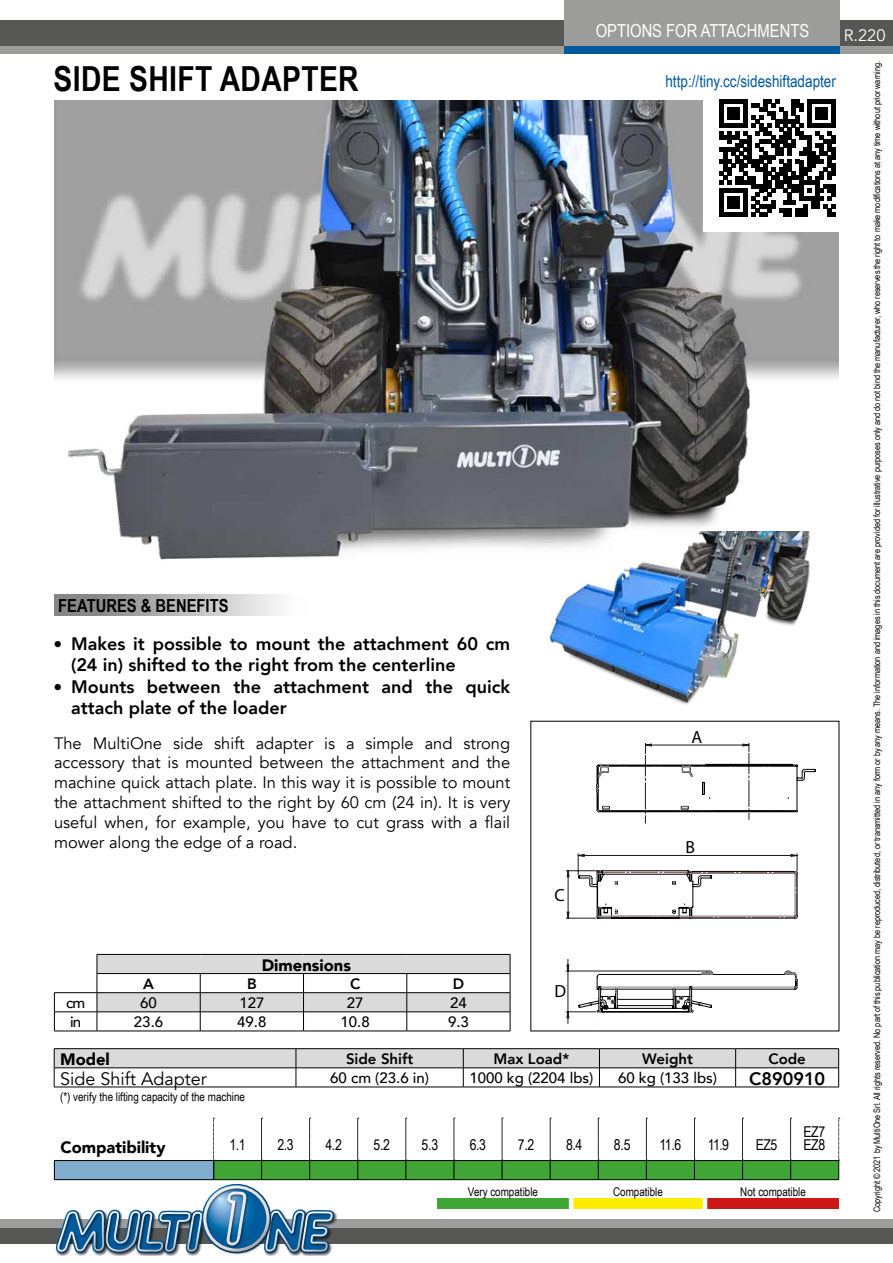
<style>
.page{position:relative;width:893px;height:1263px;background:#fff}
.page>*{position:absolute;margin:0;border:0;box-sizing:border-box;transform-origin:0 0}
.t1{font:700 34.5px "Arial Narrow";letter-spacing:.01em;color:#000}
.t2{font:800 18px/21.6px "Avenir";color:#000}
.t3{font:18px "Arial Narrow";color:#fff}
.t4{font:700 18px "Arial Narrow";color:#000}
.t5{font:18px "Avenir";color:#000}
.t6{font:17.55px "Myriad Pro";color:#000}
.t7{font:16.5px/19.8px "Avenir";color:#000;text-align:justify}
.t8{font:16.5px "Arial Narrow";color:#005a9b}
.t9{font:900 16.5px "Avenir";color:#000}
.t10{font:16.5px "Avenir";color:#fff}
.t11{font:500 15px "Avenir";color:#000}
.t12{font:15px/12.8px "Arial Narrow";letter-spacing:-.03em;color:#000}
.t13{font:800 15px "Avenir";color:#000}
.t14{font:12px "Arial Narrow";color:#000}
.t15{font:9px "Arial Narrow";letter-spacing:-.005em;color:#000}
.s1{font-family:"Tahoma";font-weight:400}
</style>
<div class="page">
<div style="left:0;top:45px;width:893px;height:9px;background:#9d9d9c"></div>
<div style="left:564px;top:45px;width:276px;height:9px;background:#005a9b"></div>
<div style="left:0;top:20px;width:893px;height:25px;background:#575756"></div>
<div style="left:0;top:1219px;width:893px;height:9px;background:#9d9d9c"></div>
<div style="left:0;top:1228px;width:893px;height:16px;background:#575756"></div>
<div style="left:564px;top:0;width:276px;height:45px;background:#9d9d9c"></div>
<img style="left:54px;top:100px;width:785px;height:495px">
<img style="left:530px;top:532px;width:309px;height:173px">
<hr style="left:566px;top:1011px;width:30px;height:1px;background:#191924">
<hr style="left:566px;top:971px;width:142px;height:1px;background:#191924">
<svg style="left:567px;top:959px;width:2px;height:64px"></svg>
<svg style="left:578px;top:970px;width:219px;height:42px"></svg>
<svg style="left:566px;top:743px;width:249px;height:176px"></svg>
<hr style="left:54px;top:1087px;width:242px;height:1px;background:#000">
<hr style="left:296px;top:1087px;width:167px;height:1px;background:#000">
<hr style="left:463px;top:1087px;width:136px;height:1px;background:#000">
<hr style="left:599px;top:1087px;width:137px;height:1px;background:#000">
<hr style="left:736px;top:1087px;width:103px;height:1px;background:#000">
<hr style="left:54px;top:1048px;width:242px;height:1px;background:#000">
<hr style="left:296px;top:1048px;width:167px;height:1px;background:#000">
<hr style="left:463px;top:1048px;width:136px;height:1px;background:#000">
<hr style="left:599px;top:1048px;width:137px;height:1px;background:#000">
<hr style="left:736px;top:1048px;width:103px;height:1px;background:#000">
<svg style="left:54px;top:1049px;width:785px;height:38px"></svg>
<div style="left:54px;top:595px;width:255px;height:21px;background:linear-gradient(to right,#767676,#fff)"></div>
<hr style="left:97px;top:1031px;width:103px;height:1px;background:#000">
<hr style="left:200px;top:1031px;width:103px;height:1px;background:#000">
<hr style="left:303px;top:1031px;width:104px;height:1px;background:#000">
<hr style="left:407px;top:1031px;width:103px;height:1px;background:#000">
<svg style="left:97px;top:954px;width:414px;height:77px"></svg>
<hr style="left:54px;top:992px;width:43px;height:1px;background:#000">
<hr style="left:54px;top:1011px;width:43px;height:1px;background:#000">
<svg style="left:54px;top:993px;width:1px;height:38px"></svg>
<hr style="left:54px;top:1031px;width:43px;height:1px;background:#000">
<svg style="left:54px;top:1118px;width:786px;height:138px"></svg>
<hr style="left:54px;top:1179px;width:160px;height:1px;background:#000">
<hr style="left:569px;top:1184px;width:4px;height:14px;background:#fff">
<hr style="left:703px;top:1184px;width:4px;height:14px;background:#fff">
<div style="left:703px;top:83px;width:149px;height:149px;background:#fff"></div>
<svg style="left:719px;top:100px;width:117px;height:116px"></svg>
<h1 class="t1" style="left:54px;top:53px;width:307px">SIDE SHIFT ADAPTER</h1>
<h2 class="t3" style="left:596px;top:17px;width:215px">OPTIONS FOR ATTACHMENTS</h2>
<h3 class="t8" style="left:665px;top:69px;width:172px">http://tiny.cc/sideshiftadapter</h3>
<h2 class="t4" style="left:58px;top:592px;width:172px">FEATURES &amp; BENEFITS</h2>
<h2 class="t2" style="left:71px;top:632px;width:441px;text-indent:-17px"><span class="s1">•</span> Makes it possible to mount the attachment 60 cm (24 in) shifted to the right from the centerline</h2>
<h2 class="t2" style="left:71px;top:676px;width:441px;text-indent:-17px"><span class="s1">•</span> Mounts between the attachment and the quick attach plate of the loader</h2>
<p class="t7" style="left:54px;top:733px;width:458px">The MultiOne side shift adapter is a simple and strong accessory that is mounted between the attachment and the machine quick attach plate. In this way it is possible to mount the attachment shifted to the right by 60 cm (24 in). It is very useful when, for example, you have to cut grass with a flail mower along the edge of a road.</p>
<h3 class="t9" style="left:262px;top:951px;width:91px">Dimensions</h3>
<h3 class="t13" style="left:143px;top:972px;width:12px">A</h3>
<h3 class="t13" style="left:247px;top:972px;width:11px">B</h3>
<h3 class="t13" style="left:350px;top:972px;width:12px">C</h3>
<h3 class="t13" style="left:453px;top:972px;width:13px">D</h3>
<h3 class="t11" style="left:66px;top:990px;width:21px">cm</h3>
<h3 class="t11" style="left:140px;top:990px;width:18px">60</h3>
<h3 class="t11" style="left:239px;top:990px;width:27px">127</h3>
<h3 class="t11" style="left:347px;top:990px;width:18px">27</h3>
<h3 class="t11" style="left:450px;top:990px;width:18px">24</h3>
<h3 class="t11" style="left:70px;top:1009px;width:13px">in</h3>
<h3 class="t11" style="left:134px;top:1009px;width:31px">23.6</h3>
<h3 class="t11" style="left:237px;top:1009px;width:31px">49.8</h3>
<h3 class="t11" style="left:341px;top:1009px;width:31px">10.8</h3>
<h3 class="t11" style="left:448px;top:1009px;width:22px">9.3</h3>
<h3 class="t6" style="left:554px;top:885px;width:12px">C</h3>
<h3 class="t6" style="left:554px;top:980px;width:13px">D</h3>
<h3 class="t6" style="left:691px;top:727px;width:12px">A</h3>
<h3 class="t6" style="left:685px;top:837px;width:11px">B</h3>
<h3 class="t9" style="left:60px;top:1045px;width:51px">Model</h3>
<h3 class="t13" style="left:346px;top:1047px;width:69px">Side Shift</h3>
<h3 class="t13" style="left:493px;top:1047px;width:77px">Max Load*</h3>
<h3 class="t13" style="left:642px;top:1047px;width:52px">Weight</h3>
<h3 class="t13" style="left:768px;top:1047px;width:39px">Code</h3>
<h2 class="t5" style="left:60px;top:1068px;width:148px">Side Shift Adapter</h2>
<h3 class="t11" style="left:330px;top:1065px;width:100px">60 cm (23.6 in)</h3>
<h3 class="t11" style="left:469px;top:1065px;width:125px">1000 kg (2204 lbs)</h3>
<h3 class="t11" style="left:618px;top:1065px;width:100px">60 kg (133 lbs)</h3>
<h2 class="t2" style="left:749px;top:1068px;width:78px">C890910</h2>
<h3 class="t14" style="left:60px;top:1088px;width:186px">(*) verify the lifting capacity of the machine</h3>
<h3 class="t9" style="left:60px;top:1133px;width:107px">Compatibility</h3>
<h3 class="t12" style="left:229px;top:1137px;width:18px">1.1</h3>
<h3 class="t12" style="left:277px;top:1137px;width:18px">2.3</h3>
<h3 class="t12" style="left:326px;top:1137px;width:18px">4.2</h3>
<h3 class="t12" style="left:374px;top:1137px;width:18px">5.2</h3>
<h3 class="t12" style="left:421px;top:1137px;width:19px">5.3</h3>
<h3 class="t12" style="left:470px;top:1137px;width:18px">6.3</h3>
<h3 class="t12" style="left:518px;top:1137px;width:18px">7.2</h3>
<h3 class="t12" style="left:566px;top:1137px;width:18px">8.4</h3>
<h3 class="t12" style="left:614px;top:1137px;width:19px">8.5</h3>
<h3 class="t12" style="left:659px;top:1137px;width:23px">11.6</h3>
<h3 class="t12" style="left:708px;top:1137px;width:23px">11.9</h3>
<h3 class="t12" style="left:756px;top:1137px;width:23px">EZ5</h3>
<h3 class="t12" style="left:803px;top:1124px;width:23px">EZ7<br>EZ8</h3>
<h3 class="t14" style="left:468px;top:1182px;width:72px">Very compatible</h3>
<h3 class="t14" style="left:613px;top:1182px;width:51px">Compatible</h3>
<h3 class="t14" style="left:740px;top:1182px;width:67px">Not compatible</h3>
<h3 class="t10" style="left:844px;top:25px;width:43px">R.220</h3>
<p class="t15" style="left:870px;top:1212px;width:1152px;rotate:-90deg">Copyright © 2021 by MultiOne Srl. All rights reserved. No part of this publication may be reproduced, distributed, or transmitted in any form or by any means. The information and images in this document are provided for illustrative purposes only and do not bind the manufacturer, who reserves the right to make modifications at any time without prior warning.</p>
</div>
